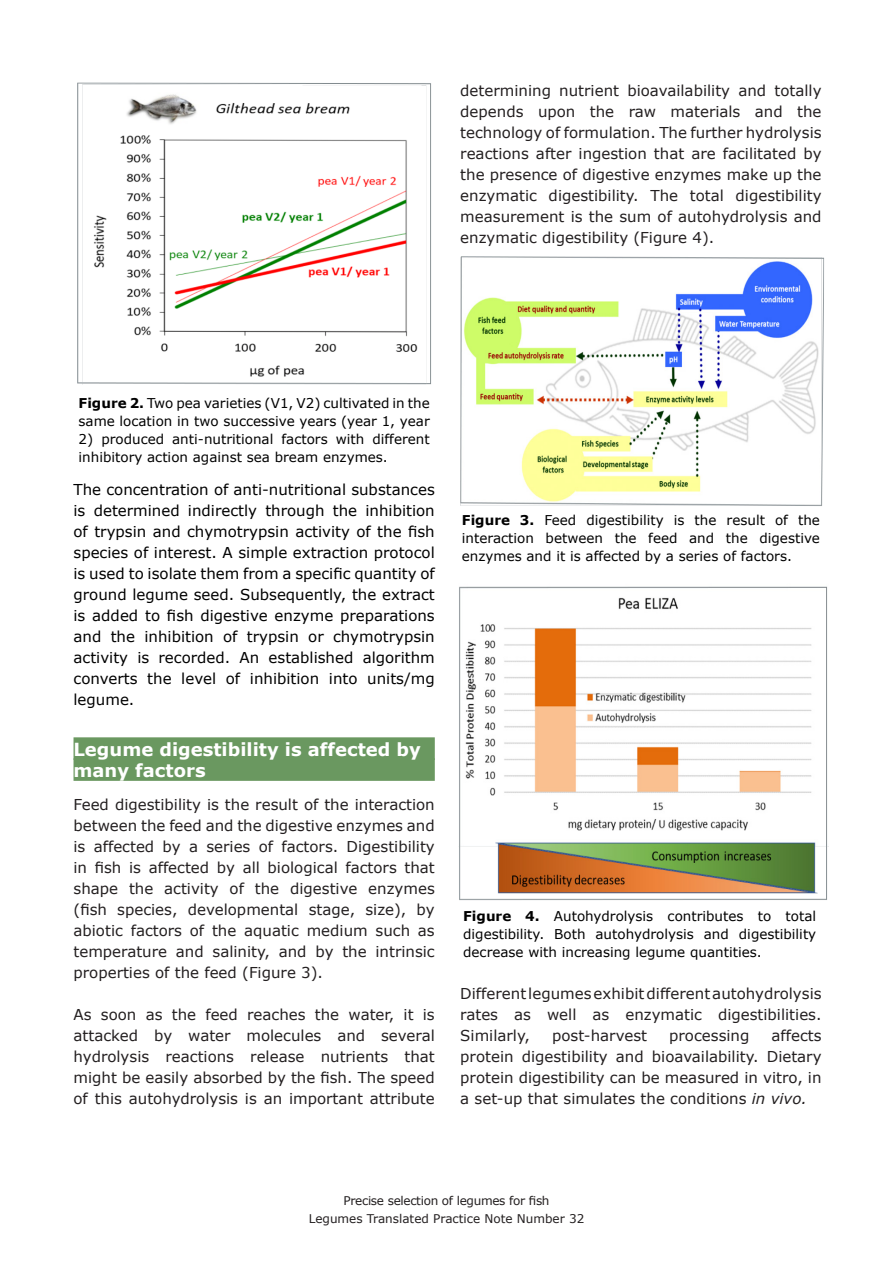
<style>
.page{position:relative;width:893px;height:1263px;background:#fff}
.page>*{position:absolute;margin:0;border:0;box-sizing:border-box;transform-origin:0 0}
.body_HL_white_green{font:700 18px "Verdana";color:#fff}
.body_text{font:15px/21px "Verdana";color:#231f20;text-align:justify}
.body_text-2{font:15px/21px "Verdana";color:#000;text-align:justify}
.t1{font:13.5px/18px "Verdana";color:#000;text-align:justify}
.text_imprint_box_lef{font:12px "Verdana";color:#231f20}
.HL_1{font:12px "Verdana";letter-spacing:-.025em;color:#231f20}
.s1{font-weight:700}
.s2{font-style:italic}
</style>
<div class="page">
<div style="left:74px;top:737px;width:361px;height:23px;background:#6a9860"></div>
<div style="left:74px;top:758px;width:361px;height:23px;background:#6a9860"></div>
<img style="left:459px;top:586px;width:370px;height:314px">
<img style="left:77px;top:82px;width:354px;height:303px">
<img style="left:460px;top:256px;width:364px;height:250px">
<p class="body_text" style="left:460px;top:80px;width:363px">determining nutrient bioavailability and totally depends upon the raw materials and the technology of formulation. The further hydrolysis reactions after ingestion that are facilitated by the presence of digestive enzymes make up the enzymatic digestibility. The total digestibility measurement is the sum of autohydrolysis and enzymatic digestibility (Figure 4).</p>
<p class="t1" style="left:79px;top:395px;width:353px"><span class="s1">Figure 2.</span> Two pea varieties (V1, V2) cultivated in the same location in two successive years (year 1, year</p>
<p class="t1" style="left:79px;top:431px;width:353px">2) produced anti-nutritional factors with different inhibitory action against sea bream enzymes.</p>
<p class="body_text-2" style="left:74px;top:479px;width:363px">The concentration of anti-nutritional substances is determined indirectly through the inhibition of trypsin and chymotrypsin activity of the fish species of interest. A simple extraction protocol is used to isolate them from a specific quantity of ground legume seed. Subsequently, the extract is added to fish digestive enzyme preparations and the inhibition of trypsin or chymotrypsin activity is recorded. An established algorithm converts the level of inhibition into units/mg legume.</p>
<p class="body_HL_white_green" style="left:74px;top:738px;width:349px">Legume digestibility is affected by</p>
<p class="body_HL_white_green" style="left:74px;top:759px;width:134px">many factors</p>
<p class="body_text" style="left:74px;top:794px;width:363px">Feed digestibility is the result of the interaction between the feed and the digestive enzymes and is affected by a series of factors. Digestibility in fish is affected by all biological factors that shape the activity of the digestive enzymes (fish species, developmental stage, size), by abiotic factors of the aquatic medium such as temperature and salinity, and by the intrinsic properties of the feed (Figure 3).</p>
<p class="body_text" style="left:74px;top:1004px;width:363px">As soon as the feed reaches the water, it is attacked by water molecules and several hydrolysis reactions release nutrients that might be easily absorbed by the fish. The speed of this autohydrolysis is an important attribute</p>
<p class="t1" style="left:462px;top:512px;width:360px"><span class="s1">Figure 3.</span> Feed digestibility is the result of the interaction between the feed and the digestive enzymes and it is affected by a series of factors.</p>
<p class="t1" style="left:463px;top:907px;width:355px"><span class="s1">Figure 4.</span> Autohydrolysis contributes to total digestibility. Both autohydrolysis and digestibility decrease with increasing legume quantities.</p>
<p class="body_text" style="left:460px;top:983px;width:363px">Different legumes exhibit different autohydrolysis rates as well as enzymatic digestibilities.<br>Similarly,</p>
<p class="body_text" style="left:460px;top:1025px;width:363px;text-indent:311px">affects protein digestibility and bioavailability. Dietary protein digestibility can be measured in vitro, in a set-up that simulates the conditions <span class="s2">in vivo.</span></p>
<p class="body_text" style="left:552px;top:1025px;width:97px">post-harvest</p>
<p class="body_text" style="left:669px;top:1025px;width:82px">processing</p>
<p class="HL_1" style="left:343px;top:1192px;width:208px">Precise selection of legumes for fish</p>
<p class="text_imprint_box_lef" style="left:309px;top:1210px;width:277px">Legumes Translated Practice Note Number 32</p>
</div>
